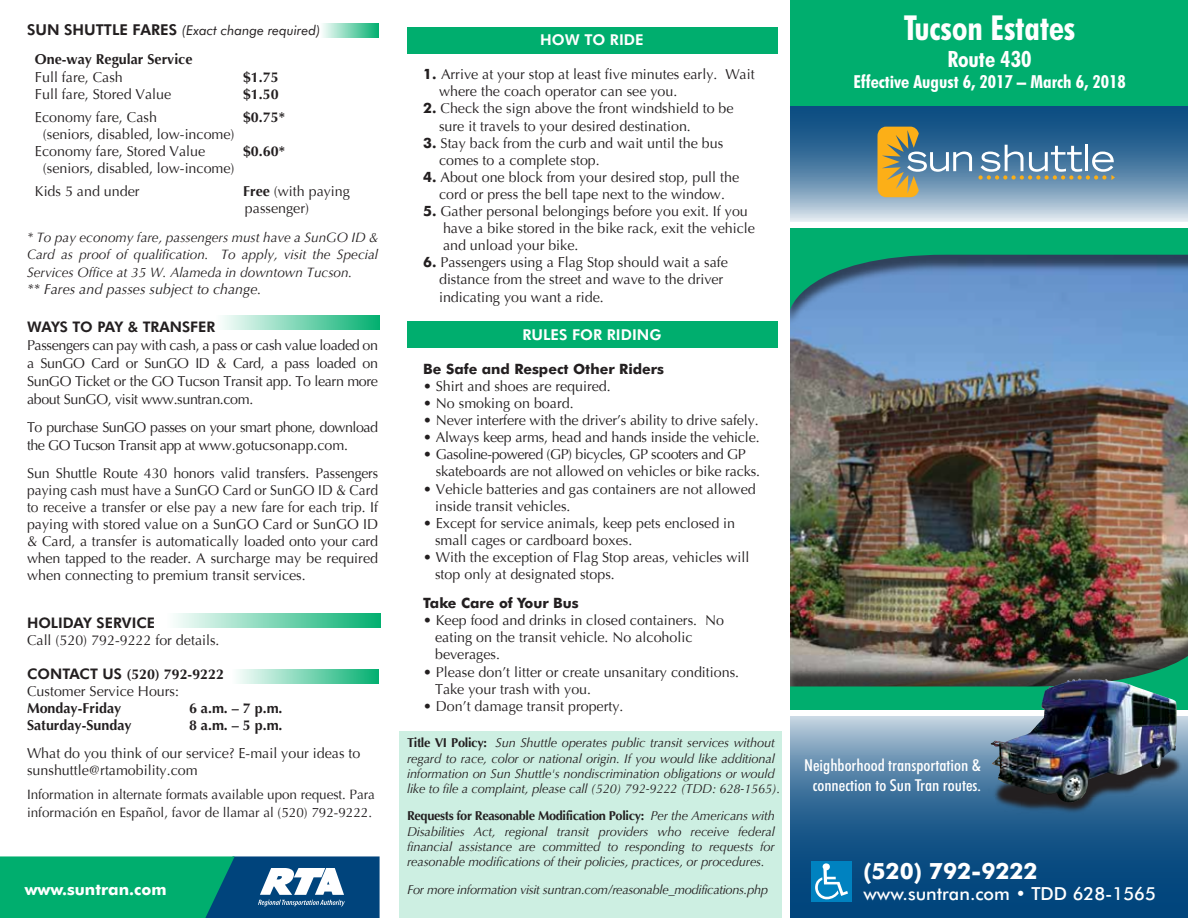
<style>
.page{position:relative;width:1188px;height:918px;background:#fff}
.page>*{position:absolute;margin:0;border:0;box-sizing:border-box;transform-origin:0 0}
.t1{font:700 condensed 34.5px "Futura BT";color:#fff}
.t2{font:700 22.5px "Futura BT";color:#fff}
.t3{font:700 condensed 22.5px "Futura BT";color:#fff;scale:1.05 1}
.t4{font:700 condensed 18px "Futura BT";color:#fff;scale:1.05 1}
.t5{font:500 18px "Futura BT";color:#fff}
.t6{font:500 condensed 16.5px/19.8px "Futura BT";color:#fff;text-align:center;scale:1.1 1}
.t7{font:700 16.05px "Futura BT";color:#fff}
.t8{font:800 15px "Futura BT";color:#fff}
.t9{font:800 14.7px "Futura BT";color:#231f20}
.t10{font:14.25px/17.1px "Optima";color:#231f20}
.t11{font:700 14.25px "Optima";color:#231f20}
.t12{font:14.25px/18px "Optima";letter-spacing:-.035em;color:#231f20}
.t13{font:700 14.25px "Futura BT";color:#231f20}
.t14{font:italic 14.25px "Optima";color:#231f20}
.t15{font:italic 13.5px/17.1px "Optima";color:#231f20;text-align:justify}
.t16{font:13.5px/17.1px "Optima";letter-spacing:-.005em;color:#231f20}
.t17{font:italic 13.5px "Futura BT";color:#231f20}
.t18{font:italic 12.75px/15.3px "Optima";letter-spacing:-.01em;color:#231f20}
.s1{font-weight:800;font-style:normal;font-size:15px}
.s2{font-weight:700}
.s3{font-family:"Futura BT";font-weight:800;font-size:14.7px}
.s4{font-family:"Futura BT";font-weight:700}
.s5{font-weight:700;font-style:normal}
</style>
<div class="page">
<svg style="left:790px;top:105px;width:398px;height:117px;background:#5c89aa"></svg>
<svg style="left:790px;top:716px;width:398px;height:202px;background:#2b6492"></svg>
<div style="left:789px;top:0;width:399px;height:105px;background:#00ae6e"></div>
<svg style="left:878px;top:127px;width:94px;height:70px;background:#889280"></svg>
<svg style="left:978px;top:145px;width:137px;height:35px;background:#7395ac"></svg>
<div style="left:812px;top:861px;width:40px;height:40px;background:#0082c0"></div>
<svg style="left:815px;top:863px;width:33px;height:36px"></svg>
<svg style="left:323px;top:24px;width:55px;height:14px"></svg>
<svg style="left:222px;top:316px;width:157px;height:14px;background:#7bd5b4"></svg>
<svg style="left:175px;top:614px;width:205px;height:14px;background:#7bd5b4"></svg>
<svg style="left:237px;top:669px;width:142px;height:14px;background:#7bd5b4"></svg>
<img style="left:790px;top:331px;width:398px;height:280px">
<img style="left:790px;top:310px;width:398px;height:21px">
<svg style="left:790px;top:228px;width:398px;height:82px;background:#389399"></svg>
<img style="left:790px;top:611px;width:398px;height:24px">
<img style="left:790px;top:635px;width:398px;height:75px">
<img style="left:944px;top:703px;width:244px;height:160px">
<img style="left:991px;top:679px;width:186px;height:124px">
<div style="left:776px;top:0;width:14px;height:918px;background:#fff"></div>
<div style="left:407px;top:27px;width:371px;height:27px;background:#00ae6e"></div>
<div style="left:407px;top:321px;width:371px;height:27px;background:#00ae6e"></div>
<svg style="left:0;top:856px;width:380px;height:62px;background:#14907e"></svg>
<div style="left:400px;top:732px;width:382px;height:186px;background:#cdefe2"></div>
<p class="t17" style="left:27px;top:22px;width:295px"><span class="s1">SUN SHUTTLE FARES</span> (Exact change required)</p>
<p class="t11" style="left:35px;top:51px;width:159px">One-way Regular Service</p>
<p class="t10" style="left:35px;top:68px;width:89px">Full fare, Cash</p>
<p class="t11" style="left:243px;top:69px;width:37px">$1.75</p>
<p class="t10" style="left:35px;top:86px;width:138px">Full fare, Stored Value</p>
<p class="t11" style="left:243px;top:86px;width:37px">$1.50</p>
<p class="t10" style="left:35px;top:109px;width:123px">Economy fare, Cash</p>
<p class="t11" style="left:243px;top:109px;width:43px">$0.75*</p>
<p class="t10" style="left:35px;top:126px;width:201px;text-indent:8px">(seniors, disabled, low-income)<br>Economy fare, Stored Value</p>
<p class="t11" style="left:243px;top:143px;width:43px">$0.60*</p>
<p class="t10" style="left:35px;top:157px;width:201px;line-height:23.1px;text-indent:8px">(seniors, disabled, low-income)<br>Kids 5 and under</p>
<p class="t10" style="left:243px;top:183px;width:108px"><span class="s2">Free</span> (with paying passenger)</p>
<p class="t15" style="left:27px;top:229px;width:352px">* To pay economy fare, passengers must have a SunGO ID &amp; Card as proof of qualification. To apply, visit the Special Services Office at 35 W. Alameda in downtown Tucson.</p>
<p class="t14" style="left:27px;top:281px;width:236px">** Fares and passes subject to change.</p>
<p class="t9" style="left:27px;top:318px;width:190px">WAYS TO PAY &amp; TRANSFER</p>
<p class="t10" style="left:27px;top:336px;width:352px;line-height:18px;text-align:justify">Passengers can pay with cash, a pass or cash value loaded on a SunGO Card or SunGO ID &amp; Card, a pass loaded on SunGO Ticket or the GO Tucson Transit app. To learn more about SunGO, visit www.suntran.com.</p>
<p class="t12" style="left:27px;top:419px;width:352px">To purchase SunGO passes on your smart phone, download the GO Tucson Transit app at www.gotucsonapp.com.</p>
<p class="t10" style="left:27px;top:465px;width:353px;text-align:justify">Sun Shuttle Route 430 honors valid transfers. Passengers paying cash must have a SunGO Card or SunGO ID &amp; Card to receive a transfer or else pay a new fare for each trip. If paying with stored value on a SunGO Card or SunGO ID &amp; Card, a transfer is automatically loaded onto your card when tapped to the reader. A surcharge may be required when connecting to premium transit services.</p>
<p class="t9" style="left:27px;top:614px;width:130px">HOLIDAY SERVICE</p>
<p class="t10" style="left:27px;top:632px;width:194px">Call (520) 792-9222 for details.</p>
<p class="t10" style="left:27px;top:666px;width:198px"><span class="s3">CONTACT US</span> <span class="s2">(520) 792-9222<br></span>Customer Service Hours:</p>
<p class="t11" style="left:27px;top:700px;width:96px">Monday-Friday</p>
<p class="t11" style="left:189px;top:700px;width:95px">6 a.m. – 7 p.m.</p>
<p class="t11" style="left:27px;top:717px;width:106px">Saturday-Sunday</p>
<p class="t11" style="left:189px;top:717px;width:95px">8 a.m. – 5 p.m.</p>
<p class="t10" style="left:27px;top:745px;width:335px">What do you think of our service? E-mail your ideas to sunshuttle@rtamobility.com</p>
<p class="t16" style="left:27px;top:787px;width:349px">Information in alternate formats available upon request. Para información en Español, favor de llamar al (520) 792-9222.</p>
<p class="t7" style="left:25px;top:879px;width:143px">www.suntran.com</p>
<p class="t8" style="left:540px;top:31px;width:105px">HOW TO RIDE</p>
<p class="t10" style="left:439px;top:66px;width:317px;text-indent:-16px"><span class="s4">1.</span> Arrive at your stop at least five minutes early. Wait where the coach operator can see you.</p>
<p class="t10" style="left:439px;top:100px;width:296px;text-indent:-16px"><span class="s4">2.</span> Check the sign above the front windshield to be sure it travels to your desired destination.</p>
<p class="t10" style="left:439px;top:135px;width:286px;text-indent:-16px"><span class="s4">3.</span> Stay back from the curb and wait until the bus comes to a complete stop.</p>
<p class="t10" style="left:423px;top:169px;width:317px;text-align:center"><span class="s4">4.</span> About one block from your desired stop, pull the cord or press the bell tape next to the window.</p>
<p class="t10" style="left:443px;top:203px;width:314px;text-indent:-20px"><span class="s4">5.</span> Gather personal belongings before you exit. If you have a bike stored in the bike rack, exit the vehicle and unload your bike.</p>
<p class="t10" style="left:439px;top:254px;width:290px;text-indent:-16px"><span class="s4">6.</span> Passengers using a Flag Stop should wait a safe distance from the street and wave to the driver indicating you want a ride.</p>
<p class="t8" style="left:523px;top:325px;width:140px">RULES FOR RIDING</p>
<p class="t13" style="left:423px;top:360px;width:242px">Be Safe and Respect Other Riders</p>
<p class="t10" style="left:423px;top:378px;width:189px">• Shirt and shoes are required.</p>
<p class="t10" style="left:423px;top:395px;width:152px">• No smoking on board.</p>
<p class="t10" style="left:423px;top:412px;width:337px">• Never interfere with the driver’s ability to drive safely.</p>
<p class="t10" style="left:423px;top:429px;width:338px">• Always keep arms, head and hands inside the vehicle.</p>
<p class="t10" style="left:436px;top:446px;width:326px;text-indent:-13px">• Gasoline-powered (GP) bicycles, GP scooters and GP skateboards are not allowed on vehicles or bike racks.</p>
<p class="t10" style="left:435px;top:480px;width:322px;text-indent:-12px">• Vehicle batteries and gas containers are not allowed inside transit vehicles.</p>
<p class="t10" style="left:435px;top:515px;width:302px;text-indent:-12px">• Except for service animals, keep pets enclosed in small cages or cardboard boxes.</p>
<p class="t10" style="left:435px;top:549px;width:316px;text-indent:-12px">• With the exception of Flag Stop areas, vehicles will stop only at designated stops.</p>
<p class="t13" style="left:423px;top:594px;width:157px">Take Care of Your Bus</p>
<p class="t10" style="left:435px;top:612px;width:291px;text-indent:-12px">• Keep food and drinks in closed containers. No eating on the transit vehicle. No alcoholic beverages.</p>
<p class="t10" style="left:435px;top:663px;width:306px;text-indent:-12px">• Please don’t litter or create unsanitary conditions.<br>Take your trash with you.</p>
<p class="t10" style="left:423px;top:698px;width:202px">• Don’t damage transit property.</p>
<p class="t18" style="left:407px;top:735px;width:375px"><span class="s5">Title VI Policy:</span> Sun Shuttle operates public transit services without regard to race, color or national origin. If you would like additional information on Sun Shuttle's nondiscrimination obligations or would like to file a complaint, please call (520) 792-9222 (TDD: 628-1565).</p>
<p class="t18" style="left:407px;top:809px;width:369px;text-align:justify"><span class="s5">Requests for Reasonable Modification Policy:</span> Per the Americans with Disabilities Act, regional transit providers who receive federal financial assistance are committed to responding to requests for reasonable modifications of their policies, practices, or procedures.</p>
<p class="t18" style="left:407px;top:882px;width:363px">For more information visit suntran.com/reasonable_modifications.php</p>
<h1 class="t1" style="left:904px;top:6px;width:173px">Tucson Estates</h1>
<h2 class="t3" style="left:948px;top:45px;width:81px">Route 430</h2>
<p class="t4" style="left:853px;top:71px;width:261px">Effective August 6, 2017 – March 6, 2018</p>
<p class="t6" style="left:804px;top:755px;width:162px">Neighborhood transportation &amp; connection to Sun Tran routes.</p>
<h2 class="t2" style="left:863px;top:857px;width:176px">(520) 792-9222</h2>
<p class="t5" style="left:863px;top:883px;width:294px">www.suntran.com • TDD 628-1565</p>
</div>
